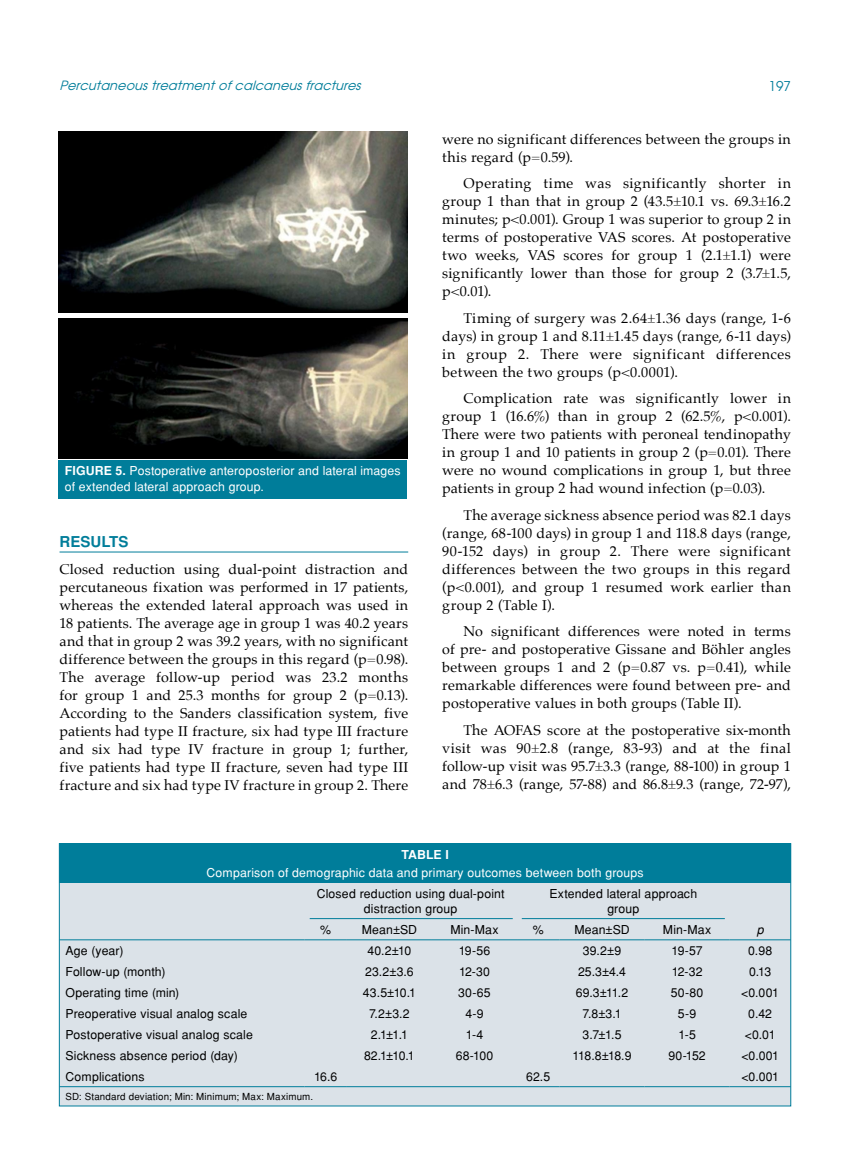
<style>
.page{position:relative;width:859px;height:1170px;background:#fff}
.page>*{position:absolute;margin:0;border:0;box-sizing:border-box;transform-origin:0 0}
.t1{font:700 15px "Helvetica Tr";letter-spacing:.005em;color:#007d9a}
.t2{font:14.25px/18px "Palatino";letter-spacing:.02em;color:#000;text-align:justify}
.t3{font:13.5px "Avant Garde Tr";color:#007d9a}
.t4{font:italic 12.75px "Avant Garde Tr";color:#007d9a}
.t5{font:12.3px/14.7px "Helvetica Normal Tr";letter-spacing:.01em;color:#000;text-align:center}
.t6{font:12.3px/15.3px "Helvetica Normal Tr";letter-spacing:.01em;color:#fff}
.t7{font:700 12.3px "Helvetica Tr";color:#fff}
.t8{font:italic 12.3px "Helvetica Tr";color:#000}
.t9{font:9.75px "Helvetica Normal Tr";letter-spacing:.02em;color:#000}
.s1{font-family:"Helvetica Tr";font-weight:700}
</style>
<div class="page">
<hr style="left:60px;top:551px;width:348px;height:1px;background:#007d9a">
<div style="left:58px;top:460px;width:349px;height:38px;background:#007d9a"></div>
<img style="left:58px;top:132px;width:349px;height:326px">
<div style="left:57px;top:313px;width:351px;height:5px;background:#fff"></div>
<div style="left:59px;top:843px;width:732px;height:262px;background:#dbe2e8"></div>
<div style="left:60px;top:843px;width:731px;height:40px;background:#007d9a"></div>
<hr style="left:60px;top:939px;width:244px;height:1px;background:#007d9a">
<hr style="left:304px;top:939px;width:43px;height:1px;background:#007d9a">
<hr style="left:347px;top:939px;width:85px;height:1px;background:#007d9a">
<hr style="left:432px;top:939px;width:85px;height:1px;background:#007d9a">
<hr style="left:517px;top:939px;width:42px;height:1px;background:#007d9a">
<hr style="left:559px;top:939px;width:86px;height:1px;background:#007d9a">
<hr style="left:645px;top:939px;width:85px;height:1px;background:#007d9a">
<hr style="left:730px;top:939px;width:61px;height:1px;background:#007d9a">
<hr style="left:60px;top:1086px;width:244px;height:1px;background:#007d9a">
<hr style="left:304px;top:1086px;width:43px;height:1px;background:#007d9a">
<hr style="left:347px;top:1086px;width:85px;height:1px;background:#007d9a">
<hr style="left:432px;top:1086px;width:85px;height:1px;background:#007d9a">
<hr style="left:517px;top:1086px;width:42px;height:1px;background:#007d9a">
<hr style="left:559px;top:1086px;width:86px;height:1px;background:#007d9a">
<hr style="left:645px;top:1086px;width:85px;height:1px;background:#007d9a">
<hr style="left:730px;top:1086px;width:61px;height:1px;background:#007d9a">
<div style="left:59px;top:843px;width:732px;height:263px;border:1px solid #007d9a"></div>
<hr style="left:310px;top:918px;width:203px;height:1px;background:#007d9a">
<hr style="left:522px;top:918px;width:203px;height:1px;background:#007d9a">
<p class="t4" style="left:60px;top:78px;width:307px">Percutaneoustreatmentofcalcaneusfractures</p>
<p class="t3" style="left:768px;top:77px;width:24px">197</p>
<p class="t6" style="left:65px;top:463px;width:337px"><span class="s1">FIGURE 5.</span> Postoperative anteroposterior and lateral images of extended lateral approach group.</p>
<p class="t1" style="left:60px;top:533px;width:71px">RESULTS</p>
<p class="t2" style="left:60px;top:560px;width:350px">Closed reduction using dual-point distraction and percutaneous fixation was performed in 17 patients, whereas the extended lateral approach was used in 18 patients. The average age in group 1 was 40.2 years and that in group 2 was 39.2 years, with no significant difference between the groups in this regard (p=0.98).<br>The average follow-up period was 23.2 months for group 1 and 25.3 months for group 2 (p=0.13).<br>According to the Sanders classification system, five patients had type II fracture, six had type III fracture and six had type IV fracture in group 1; further, five patients had type II fracture, seven had type III fracture and six had type IV fracture in group 2. There</p>
<p class="t2" style="left:442px;top:130px;width:350px">were no significant differences between the groups in this regard (p=0.59).</p>
<p class="t2" style="left:442px;top:174px;width:350px;text-indent:21px">Operating time was significantly shorter in group 1 than that in group 2 (43.5±10.1 vs. 69.3±16.2 minutes; p&lt;0.001). Group 1 was superior to group 2 in terms of postoperative VAS scores. At postoperative two weeks, VAS scores for group 1 (2.1±1.1) were significantly lower than those for group 2 (3.7±1.5, p&lt;0.01).</p>
<p class="t2" style="left:442px;top:309px;width:350px;text-indent:21px">Timing of surgery was 2.64±1.36 days (range, 1-6 days) in group 1 and 8.11±1.45 days (range, 6-11 days) in group 2. There were significant differences between the two groups (p&lt;0.0001).</p>
<p class="t2" style="left:442px;top:389px;width:350px;text-indent:21px">Complication rate was significantly lower in group 1 (16.6%) than in group 2 (62.5%, p&lt;0.001).<br>There were two patients with peroneal tendinopathy in group 1 and 10 patients in group 2 (p=0.01). There were no wound complications in group 1, but three patients in group 2 had wound infection (p=0.03).</p>
<p class="t2" style="left:442px;top:506px;width:350px;text-indent:21px">The average sickness absence period was 82.1 days (range, 68-100 days) in group 1 and 118.8 days (range, 90-152 days) in group 2. There were significant differences between the two groups in this regard (p&lt;0.001), and group 1 resumed work earlier than group 2 (Table I).</p>
<p class="t2" style="left:442px;top:622px;width:350px;text-indent:21px">No significant differences were noted in terms of pre- and postoperative Gissane and Böhler angles between groups 1 and 2 (p=0.87 vs. p=0.41), while remarkable differences were found between pre- and postoperative values in both groups (Table II).</p>
<p class="t2" style="left:442px;top:721px;width:350px;text-indent:21px">The AOFAS score at the postoperative six-month visit was 90±2.8 (range, 83-93) and at the final follow-up visit was 95.7±3.3 (range, 88-100) in group 1 and 78±6.3 (range, 57-88) and 86.8±9.3 (range, 72-97),</p>
<p class="t7" style="left:401px;top:847px;width:49px">Table I</p>
<p class="t6" style="left:207px;top:865px;width:439px">Comparison of demographic data and primary outcomes between both groups</p>
<p class="t5" style="left:317px;top:886px;width:189px">Closed reduction using dual-point distraction group</p>
<p class="t5" style="left:549px;top:886px;width:149px">Extended lateral approach group</p>
<p class="t5" style="left:320px;top:922px;width:12px">%</p>
<p class="t5" style="left:362px;top:922px;width:57px">Mean±SD</p>
<p class="t5" style="left:450px;top:922px;width:50px">Min-Max</p>
<p class="t5" style="left:533px;top:922px;width:12px">%</p>
<p class="t5" style="left:574px;top:922px;width:57px">Mean±SD</p>
<p class="t5" style="left:663px;top:922px;width:50px">Min-Max</p>
<p class="t8" style="left:757px;top:922px;width:8px">p</p>
<p class="t5" style="left:66px;top:943px;width:60px">Age (year)</p>
<p class="t5" style="left:367px;top:943px;width:45px">40.2±10</p>
<p class="t5" style="left:459px;top:943px;width:33px">19-56</p>
<p class="t5" style="left:583px;top:943px;width:40px">39.2±9</p>
<p class="t5" style="left:671px;top:943px;width:33px">19-57</p>
<p class="t5" style="left:748px;top:943px;width:26px">0.98</p>
<p class="t5" style="left:66px;top:963px;width:101px">Follow-up (month)</p>
<p class="t5" style="left:365px;top:963px;width:50px">23.2±3.6</p>
<p class="t5" style="left:459px;top:963px;width:32px">12-30</p>
<p class="t5" style="left:578px;top:963px;width:50px">25.3±4.4</p>
<p class="t5" style="left:672px;top:963px;width:32px">12-32</p>
<p class="t5" style="left:749px;top:963px;width:24px">0.13</p>
<p class="t5" style="left:66px;top:984px;width:115px">Operating time (min)</p>
<p class="t5" style="left:363px;top:984px;width:54px">43.5±10.1</p>
<p class="t5" style="left:458px;top:984px;width:34px">30-65</p>
<p class="t5" style="left:576px;top:984px;width:54px">69.3±11.2</p>
<p class="t5" style="left:671px;top:984px;width:34px">50-80</p>
<p class="t5" style="left:741px;top:984px;width:39px">&lt;0.001</p>
<p class="t5" style="left:66px;top:1005px;width:183px">Preoperative visual analog scale</p>
<p class="t5" style="left:369px;top:1005px;width:42px">7.2±3.2</p>
<p class="t5" style="left:465px;top:1005px;width:20px">4-9</p>
<p class="t5" style="left:582px;top:1005px;width:41px">7.8±3.1</p>
<p class="t5" style="left:678px;top:1005px;width:20px">5-9</p>
<p class="t5" style="left:748px;top:1005px;width:25px">0.42</p>
<p class="t5" style="left:66px;top:1026px;width:189px">Postoperative visual analog scale</p>
<p class="t5" style="left:371px;top:1026px;width:38px">2.1±1.1</p>
<p class="t5" style="left:466px;top:1026px;width:19px">1-4</p>
<p class="t5" style="left:583px;top:1026px;width:40px">3.7±1.5</p>
<p class="t5" style="left:678px;top:1026px;width:19px">1-5</p>
<p class="t5" style="left:745px;top:1026px;width:32px">&lt;0.01</p>
<p class="t5" style="left:66px;top:1047px;width:174px">Sickness absence period (day)</p>
<p class="t5" style="left:364px;top:1047px;width:52px">82.1±10.1</p>
<p class="t5" style="left:456px;top:1047px;width:39px">68-100</p>
<p class="t5" style="left:573px;top:1047px;width:60px">118.8±18.9</p>
<p class="t5" style="left:668px;top:1047px;width:39px">90-152</p>
<p class="t5" style="left:741px;top:1047px;width:39px">&lt;0.001</p>
<p class="t5" style="left:66px;top:1068px;width:81px">Complications</p>
<p class="t5" style="left:314px;top:1068px;width:25px">16.6</p>
<p class="t5" style="left:526px;top:1068px;width:25px">62.5</p>
<p class="t5" style="left:741px;top:1068px;width:39px">&lt;0.001</p>
<p class="t9" style="left:66px;top:1090px;width:249px">SD: Standard deviation; Min: Minimum; Max: Maximum.</p>
</div>
